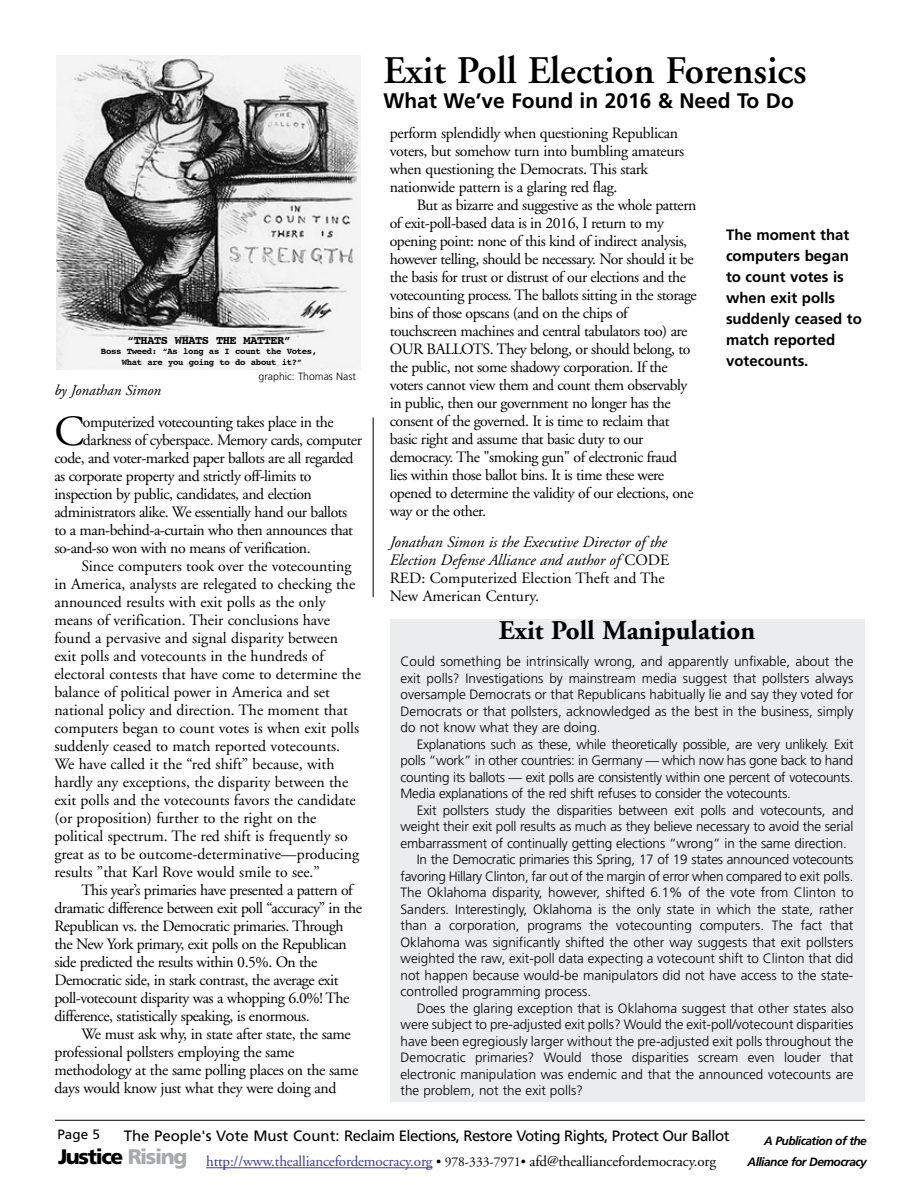
<style>
.page{position:relative;width:918px;height:1188px;background:#fff}
.page>*{position:absolute;margin:0;border:0;box-sizing:border-box;transform-origin:0 0}
.t1{font:42.9px "Adobe Garamond";color:#000}
.t2{font:600 39px "Adobe Garamond";color:#000}
.t3{font:700 27px "Adobe Garamond";color:#000}
.t4{font:700 21px "Frutiger";color:#000}
.t5{font:900 21px "Frutiger";letter-spacing:-.065em;color:#000}
.t6{font:15.75px/18px "Adobe Garamond";letter-spacing:-.03em;color:#000}
.t7{font:15.75px "Adobe Garamond";color:#000}
.t8{font:italic 15.75px/18px "Adobe Garamond";color:#000}
.t9{font:700 15px/21px "Frutiger";color:#000}
.t10{font:15px "Adobe Garamond";letter-spacing:-.01em;color:#3b398c}
.t11{font:15px "Frutiger";letter-spacing:-.035em;color:#000}
.t12{font:italic 15px "Adobe Garamond";color:#000}
.t13{font:300 13.5px/16.5px "Frutiger";color:#000;text-align:justify}
.t14{font:300 13.5px "Frutiger";letter-spacing:-.02em;color:#000}
.t15{font:13.5px "Frutiger";color:#000}
.t16{font:italic 700 12px "Frutiger";letter-spacing:-.045em;color:#000}
.t17{font:700 12px "Courier";letter-spacing:-.04em;color:#000}
.t18{font:300 10.5px "Frutiger";color:#000}
.t19{font:700 9px/10.5px "Courier";letter-spacing:-.04em;color:#000}
.s1{font-style:normal}
.s2{color:#a7a9ac}
.s3{font-size:13.5px;color:#000}
.s4{color:#000}
</style>
<div class="page">
<hr style="left:55px;top:1120px;width:810px;height:1px;background:#000">
<hr style="left:206px;top:1167px;width:226px;height:1px;background:#3b398c">
<hr style="left:373px;top:418px;width:1px;height:179px;background:#000">
<div style="left:390px;top:619px;width:474px;height:483px;background:#ebeced"></div>
<img style="left:57px;top:55px;width:303px;height:314px">
<p class="t17" style="left:127px;top:330px;width:165px">“THATS WHATS THE MATTER”</p>
<p class="t19" style="left:122px;top:346px;width:197px;text-indent:-21px">Boss Tweed: “As long as I count the Votes,<br>What are you going to do about it?”</p>
<p class="t18" style="left:259px;top:370px;width:99px">graphic: Thomas Nast</p>
<p class="t12" style="left:54px;top:382px;width:108px">by Jonathan Simon</p>
<h1 class="t1" style="left:54px;top:408px;width:31px">C</h1>
<p class="t6" style="left:83px;top:413px;width:252px">omputerized votecounting takes place in the</p>
<p class="t6" style="left:83px;top:431px;width:280px">darkness of cyberspace. Memory cards, computer</p>
<p class="t6" style="left:54px;top:449px;width:301px">code, and voter-marked paper ballots are all regarded</p>
<p class="t6" style="left:54px;top:467px;width:259px">as corporate property and strictly off-limits to</p>
<p class="t6" style="left:54px;top:485px;width:259px">inspection by public, candidates, and election</p>
<p class="t6" style="left:54px;top:503px;width:294px">administrators alike. We essentially hand our ballots</p>
<p class="t6" style="left:54px;top:521px;width:300px">to a man-behind-a-curtain who then announces that</p>
<p class="t6" style="left:54px;top:539px;width:258px">so-and-so won with no means of verification.</p>
<p class="t7" style="left:81px;top:557px;width:272px">Since computers took over the votecounting</p>
<p class="t7" style="left:54px;top:575px;width:302px">in America, analysts are relegated to checking the</p>
<p class="t7" style="left:54px;top:593px;width:273px">announced results with exit polls as the only</p>
<p class="t7" style="left:54px;top:611px;width:277px">means of verification. Their conclusions have</p>
<p class="t7" style="left:54px;top:629px;width:285px">found a pervasive and signal disparity between</p>
<p class="t7" style="left:54px;top:647px;width:271px">exit polls and votecounts in the hundreds of</p>
<p class="t7" style="left:54px;top:665px;width:308px">electoral contests that have come to determine the</p>
<p class="t7" style="left:54px;top:683px;width:277px">balance of political power in America and set</p>
<p class="t7" style="left:54px;top:701px;width:295px">national policy and direction. The moment that</p>
<p class="t7" style="left:54px;top:719px;width:306px">computers began to count votes is when exit polls</p>
<p class="t7" style="left:54px;top:737px;width:287px">suddenly ceased to match reported votecounts.</p>
<p class="t7" style="left:54px;top:755px;width:282px">We have called it the “red shift” because, with</p>
<p class="t7" style="left:54px;top:773px;width:295px">hardly any exceptions, the disparity between the</p>
<p class="t7" style="left:54px;top:791px;width:303px">exit polls and the votecounts favors the candidate</p>
<p class="t7" style="left:54px;top:809px;width:264px">(or proposition) further to the right on the</p>
<p class="t7" style="left:54px;top:827px;width:295px">political spectrum. The red shift is frequently so</p>
<p class="t7" style="left:54px;top:845px;width:306px">great as to be outcome-determinative—producing</p>
<p class="t7" style="left:54px;top:863px;width:267px">results ”that Karl Rove would smile to see.”</p>
<p class="t6" style="left:81px;top:881px;width:273px">This year’s primaries have presented a pattern of</p>
<p class="t6" style="left:54px;top:899px;width:309px">dramatic difference between exit poll “accuracy” in the</p>
<p class="t6" style="left:54px;top:917px;width:291px">Republican vs. the Democratic primaries. Through</p>
<p class="t6" style="left:54px;top:935px;width:294px">the New York primary, exit polls on the Republican</p>
<p class="t6" style="left:54px;top:953px;width:265px">side predicted the results within 0.5%. On the</p>
<p class="t6" style="left:54px;top:971px;width:286px">Democratic side, in stark contrast, the average exit</p>
<p class="t6" style="left:54px;top:989px;width:296px">poll-votecount disparity was a whopping 6.0%! The</p>
<p class="t6" style="left:54px;top:1007px;width:257px">difference, statistically speaking, is enormous.</p>
<p class="t6" style="left:81px;top:1025px;width:271px">We must ask why, in state after state, the same</p>
<p class="t6" style="left:54px;top:1043px;width:242px">professional pollsters employing the same</p>
<p class="t6" style="left:54px;top:1061px;width:305px">methodology at the same polling places on the same</p>
<p class="t6" style="left:54px;top:1079px;width:284px">days would know just what they were doing and</p>
<h2 class="t2" style="left:383px;top:49px;width:425px">Exit Poll Election Forensics</h2>
<h3 class="t4" style="left:383px;top:88px;width:412px">What We’ve Found in 2016 &amp; Need To Do</h3>
<p class="t6" style="left:390px;top:124px;width:296px">perform splendidly when questioning Republican voters, but somehow turn into bumbling amateurs when questioning the Democrats. This stark nationwide pattern is a glaring red flag.</p>
<p class="t6" style="left:390px;top:196px;width:309px;text-indent:27px">But as bizarre and suggestive as the whole pattern of exit-poll-based data is in 2016, I return to my opening point: none of this kind of indirect analysis, however telling, should be necessary. Nor should it be the basis for trust or distrust of our elections and the votecounting process. The ballots sitting in the storage bins of those opscans (and on the chips of touchscreen machines and central tabulators too) are OUR BALLOTS. They belong, or should belong, to the public, not some shadowy corporation. If the voters cannot view them and count them observably in public, then our government no longer has the consent of the governed. It is time to reclaim that basic right and assume that basic duty to our democracy. The "smoking gun" of electronic fraud lies within those ballot bins. It is time these were opened to determine the validity of our elections, one way or the other.</p>
<p class="t8" style="left:390px;top:534px;width:281px">Jonathan Simon is the Executive Director of the Election Defense Alliance and author of <span class="s1">CODE RED: Computerized Election Theft and The New American Century.</span></p>
<p class="t9" style="left:726px;top:224px;width:137px">The moment that computers began to count votes is when exit polls suddenly ceased to match reported votecounts.</p>
<h3 class="t3" style="left:499px;top:616px;width:258px">Exit Poll Manipulation</h3>
<p class="t13" style="left:401px;top:653px;width:454px">Could something be intrinsically wrong, and apparently unfixable, about the exit polls? Investigations by mainstream media suggest that pollsters always oversample Democrats or that Republicans habitually lie and say they voted for Democrats or that pollsters, acknowledged as the best in the business, simply do not know what they are doing.</p>
<p class="t13" style="left:401px;top:736px;width:454px;text-indent:16px">Explanations such as these, while theoretically possible, are very unlikely. Exit polls “work” in other countries: in Germany — which now has gone back to hand counting its ballots — exit polls are consistently within one percent of votecounts.<br>Media explanations of the red shift refuses to consider the votecounts.</p>
<p class="t13" style="left:417px;top:802px;width:438px">Exit pollsters study the disparities between exit polls and votecounts, and</p>
<p class="t13" style="left:401px;top:818px;width:454px">weight their exit poll results as much as they believe necessary to avoid the serial</p>
<p class="t13" style="left:401px;top:835px;width:448px">embarrassment of continually getting elections “wrong” in the same direction.</p>
<p class="t14" style="left:417px;top:852px;width:438px">In the Democratic primaries this Spring, 17 of 19 states announced votecounts</p>
<p class="t14" style="left:401px;top:868px;width:454px">favoring Hillary Clinton, far out of the margin of error when compared to exit polls.</p>
<p class="t13" style="left:401px;top:884px;width:454px">The Oklahoma disparity, however, shifted 6.1% of the vote from Clinton to</p>
<p class="t13" style="left:401px;top:901px;width:454px">Sanders. Interestingly, Oklahoma is the only state in which the state, rather</p>
<p class="t13" style="left:401px;top:917px;width:454px">than a corporation, programs the votecounting computers. The fact that</p>
<p class="t13" style="left:401px;top:934px;width:454px">Oklahoma was significantly shifted the other way suggests that exit pollsters</p>
<p class="t13" style="left:401px;top:950px;width:454px">weighted the raw, exit-poll data expecting a votecount shift to Clinton that did</p>
<p class="t13" style="left:401px;top:967px;width:454px">not happen because would-be manipulators did not have access to the state-</p>
<p class="t13" style="left:401px;top:983px;width:192px">controlled programming process.</p>
<p class="t13" style="left:417px;top:1000px;width:438px">Does the glaring exception that is Oklahoma suggest that other states also</p>
<p class="t13" style="left:401px;top:1016px;width:454px">were subject to pre-adjusted exit polls? Would the exit-poll/votecount disparities</p>
<p class="t13" style="left:401px;top:1033px;width:454px">have been egregiously larger without the pre-adjusted exit polls throughout the</p>
<p class="t13" style="left:401px;top:1049px;width:454px">Democratic primaries? Would those disparities scream even louder that</p>
<p class="t13" style="left:401px;top:1066px;width:454px">electronic manipulation was endemic and that the announced votecounts are</p>
<p class="t13" style="left:401px;top:1082px;width:184px">the problem, not the exit polls?</p>
<p class="t15" style="left:57px;top:1126px;width:44px">Page 5</p>
<h3 class="t5" style="left:58px;top:1144px;width:131px">Justice <span class="s2">Rising</span></h3>
<p class="t11" style="left:124px;top:1127px;width:608px">The People's Vote Must Count: Reclaim Elections, Restore Voting Rights, Protect Our Ballot</p>
<p class="t16" style="left:764px;top:1133px;width:104px">A Publication of the</p>
<p class="t10" style="left:206px;top:1153px;width:512px">http://www.thealliancefordemocracy.org <span class="s3">• 978-333-7971•</span> <span class="s4">afd@thealliancefordemocracy.org</span></p>
<p class="t16" style="left:748px;top:1154px;width:121px">Alliance for Democracy</p>
</div>
